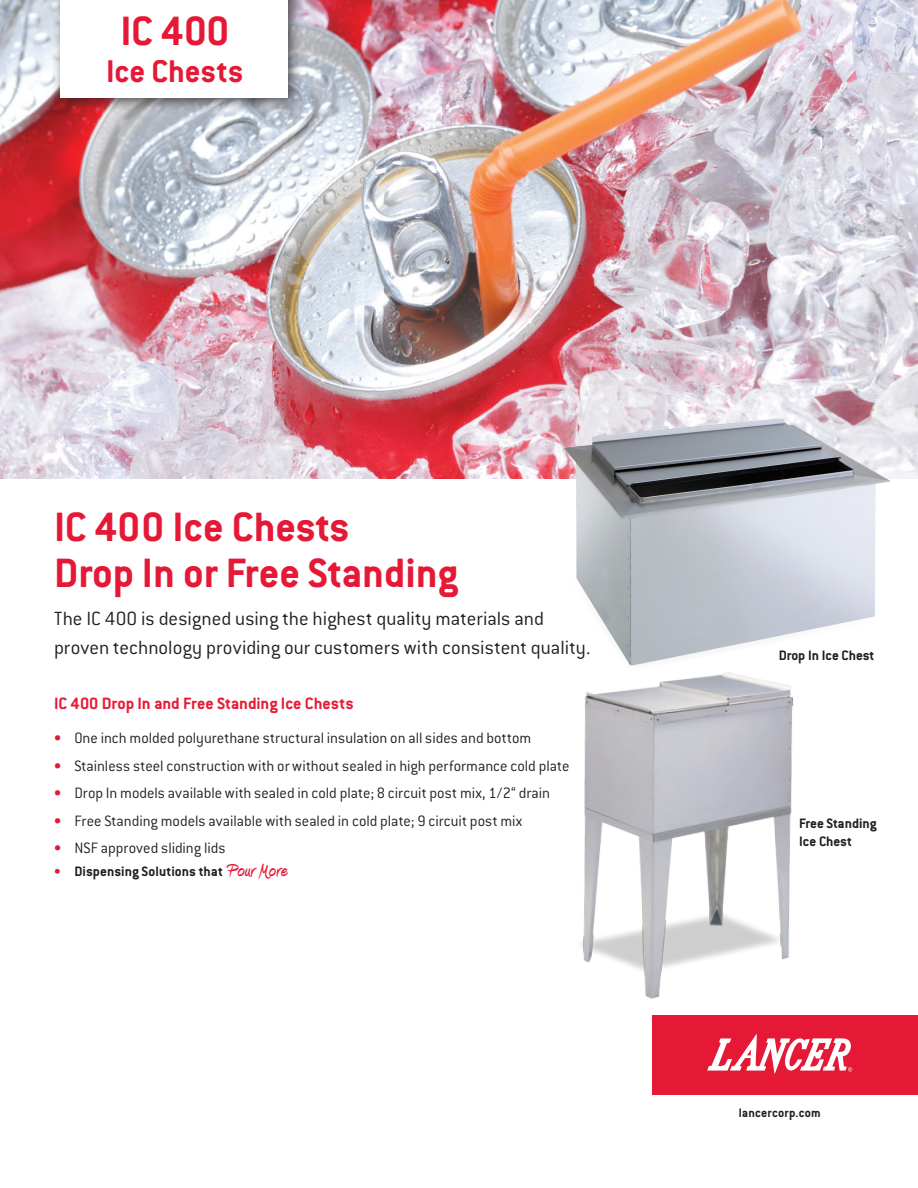
<style>
.page{position:relative;width:918px;height:1188px;background:#fff}
.page>*{position:absolute;margin:0;border:0;box-sizing:border-box;transform-origin:0 0}
.t1{font:700 45px/46.5px "Conduit ITC";color:#e51836}
.t2{font:700 34.5px "Conduit ITC";letter-spacing:-.005em;color:#e51836}
.t3{font:300 21px/28.5px "Conduit ITC";color:#231f20}
.t4{font:700 18px "Conduit ITC";letter-spacing:-.005em;color:#e61c37}
.t5{font:300 16.5px "Conduit ITC";color:#231f20}
.t6{font:700 15px/18px "Conduit ITC";color:#231f20}
.t7{font:700 13.5px "Conduit ITC";letter-spacing:.01em;color:#231f20}
.s1{font-weight:700;color:#e51836}
.s2{color:#e51836}
.s3{font-family:"Amienne";font-size:21px;color:#e51836}
</style>
<div class="page">
<img style="left:0;top:0;width:918px;height:479px">
<div style="left:51px;top:0;width:252px;height:113px;background:#231f20;opacity:.75"></div>
<div style="left:60px;top:0;width:227px;height:98px;background:#fff"></div>
<div style="left:652px;top:1015px;width:266px;height:80px;background:#e51836"></div>
<svg style="left:707px;top:1034px;width:145px;height:40px"></svg>
<img style="left:581px;top:672px;width:213px;height:327px">
<img style="left:564px;top:418px;width:327px;height:248px">
<h1 class="t1" style="left:120px;top:7px;width:110px">IC 400</h1>
<h2 class="t2" style="left:106px;top:51px;width:139px">Ice Chests</h2>
<h1 class="t1" style="left:54px;top:503px;width:406px">IC 400 Ice Chests<br>Drop In or Free Standing</h1>
<p class="t3" style="left:54px;top:604px;width:538px">The IC 400 is designed using the highest quality materials and proven technology providing our customers with consistent quality.</p>
<p class="t4" style="left:54px;top:693px;width:301px">IC 400 Drop In and Free Standing Ice Chests</p>
<p class="t5" style="left:54px;top:729px;width:479px"><span class="s1">•</span> One inch molded polyurethane structural insulation on all sides and bottom</p>
<p class="t5" style="left:54px;top:757px;width:517px"><span class="s1">•</span> Stainless steel construction with or without sealed in high performance cold plate</p>
<p class="t5" style="left:54px;top:784px;width:498px"><span class="s1">•</span> Drop In models available with sealed in cold plate; 8 circuit post mix, 1/2“ drain</p>
<p class="t5" style="left:54px;top:812px;width:470px"><span class="s1">•</span> Free Standing models available with sealed in cold plate; 9 circuit post mix</p>
<p class="t5" style="left:54px;top:839px;width:173px"><span class="s1">•</span> NSF approved sliding lids</p>
<p class="t6" style="left:54px;top:862px;width:235px"><span class="s2">•</span> Dispensing Solutions that <span class="s3">Pour More</span></p>
<p class="t6" style="left:779px;top:646px;width:97px">Drop In Ice Chest</p>
<p class="t6" style="left:799px;top:814px;width:79px">Free Standing<br>Ice Chest</p>
<p class="t7" style="left:739px;top:1105px;width:83px">lancercorp.com</p>
</div>
